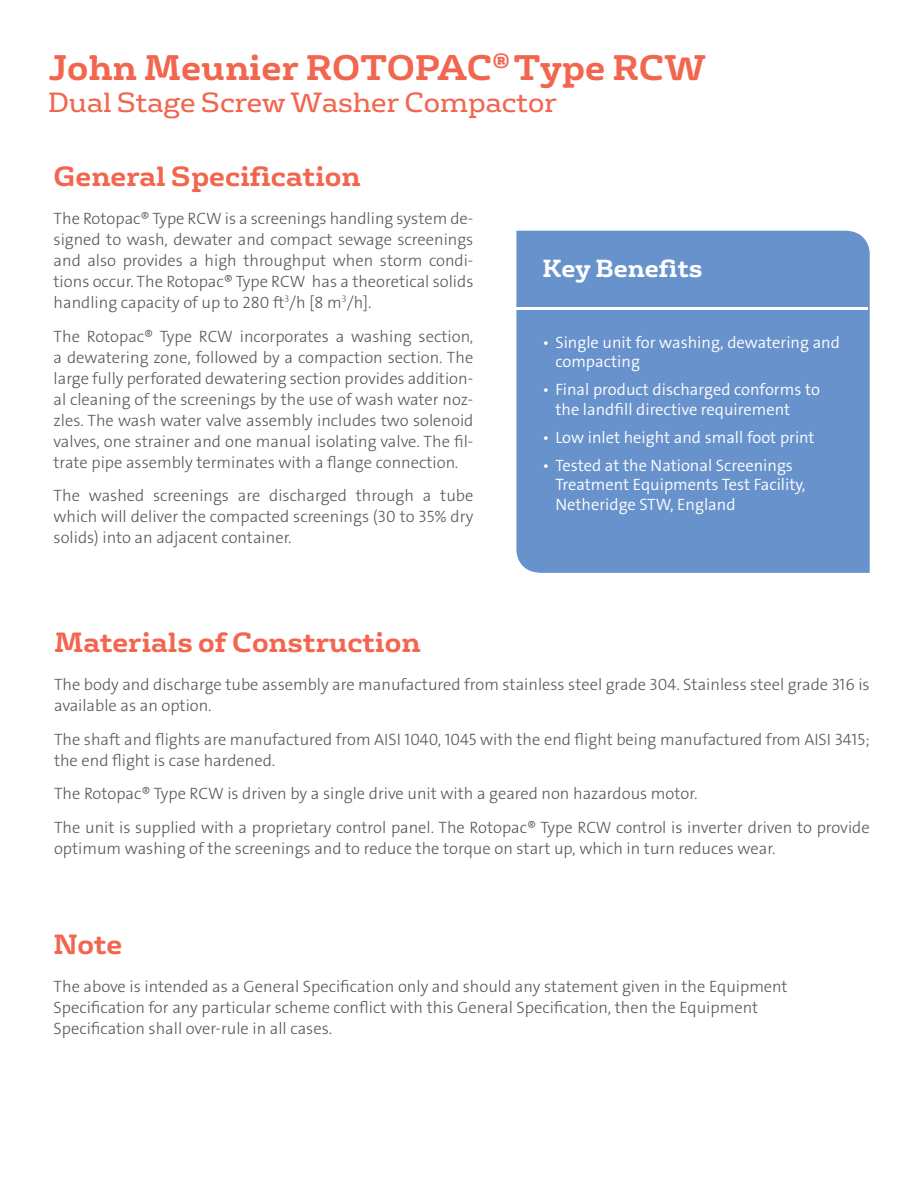
<style>
.page{position:relative;width:918px;height:1188px;background:#fff}
.page>*{position:absolute;margin:0;border:0;box-sizing:border-box;transform-origin:0 0}
.t1{font:700 34.5px "FS Rufus";color:#f2664f}
.t2{font:700 27px "FS Rufus";color:#f2664f}
.t3{font:27px "FS Rufus";color:#f2664f}
.t4{font:700 24px "FS Rufus";color:#fff}
.t5{font:16.5px/21px "The Sans Veolia W3 Lig";color:#57585a}
.t6{font:16.5px/19.5px "The Sans Veolia W4 Se Lig";color:#fff}
</style>
<div class="page">
<div style="left:516px;top:231px;width:354px;height:342px;background:#6892cc"></div>
<hr style="left:508px;top:307px;width:360px;height:3px;background:#fff">
<p class="t1" style="left:48px;top:38px;width:659px">John Meunier ROTOPAC<sup>®</sup> Type RCW</p>
<p class="t3" style="left:48px;top:81px;width:510px">Dual Stage Screw Washer Compactor</p>
<p class="t2" style="left:54px;top:153px;width:308px">General Specification</p>
<p class="t5" style="left:54px;top:208px;width:421px;text-align:justify">The Rotopac® Type RCW is a screenings handling system de&shy;signed to wash, dewater and compact sewage screenings and also provides a high throughput when storm condi&shy;tions occur. The Rotopac® Type RCW has a theoretical solids handling capacity of up to 280 ft<sup>3</sup>/h [8 m<sup>3</sup>/h].</p>
<p class="t5" style="left:54px;top:326px;width:421px;text-align:justify">The Rotopac® Type RCW incorporates a washing section, a dewatering zone, followed by a compaction section. The large fully perforated dewatering section provides addition&shy;al cleaning of the screenings by the use of wash water noz&shy;zles. The wash water valve assembly includes two solenoid valves, one strainer and one manual isolating valve. The fil&shy;trate pipe assembly terminates with a flange connection.</p>
<p class="t5" style="left:54px;top:485px;width:421px;text-align:justify">The washed screenings are discharged through a tube which will deliver the compacted screenings (30 to 35% dry solids) into an adjacent container.</p>
<p class="t4" style="left:543px;top:248px;width:162px">Key Benefits</p>
<p class="t6" style="left:555px;top:333px;width:286px;text-indent:-13px">• Single unit for washing, dewatering and compacting</p>
<p class="t6" style="left:555px;top:380px;width:266px;text-indent:-13px">• Final product discharged conforms to the landfill directive requirement</p>
<p class="t6" style="left:543px;top:428px;width:274px">• Low inlet height and small foot print</p>
<p class="t6" style="left:555px;top:456px;width:252px;text-indent:-13px">• Tested at the National Screenings<br>Treatment Equipments Test Facility,<br>Netheridge STW, England</p>
<p class="t2" style="left:54px;top:619px;width:368px">Materials of Construction</p>
<p class="t5" style="left:54px;top:674px;width:817px">The body and discharge tube assembly are manufactured from stainless steel grade 304. Stainless steel grade 316 is available as an option.</p>
<p class="t5" style="left:54px;top:729px;width:817px">The shaft and flights are manufactured from AISI 1040, 1045 with the end flight being manufactured from AISI 3415; the end flight is case hardened.</p>
<p class="t5" style="left:54px;top:783px;width:645px">The Rotopac® Type RCW is driven by a single drive unit with a geared non hazardous motor.</p>
<p class="t5" style="left:54px;top:817px;width:817px">The unit is supplied with a proprietary control panel. The Rotopac® Type RCW control is inverter driven to provide optimum washing of the screenings and to reduce the torque on start up, which in turn reduces wear.</p>
<p class="t2" style="left:54px;top:921px;width:70px">Note</p>
<p class="t5" style="left:54px;top:976px;width:736px">The above is intended as a General Specification only and should any statement given in the Equipment<br>Specification for any particular scheme conflict with this General Specification, then the Equipment<br>Specification shall over-rule in all cases.</p>
</div>
